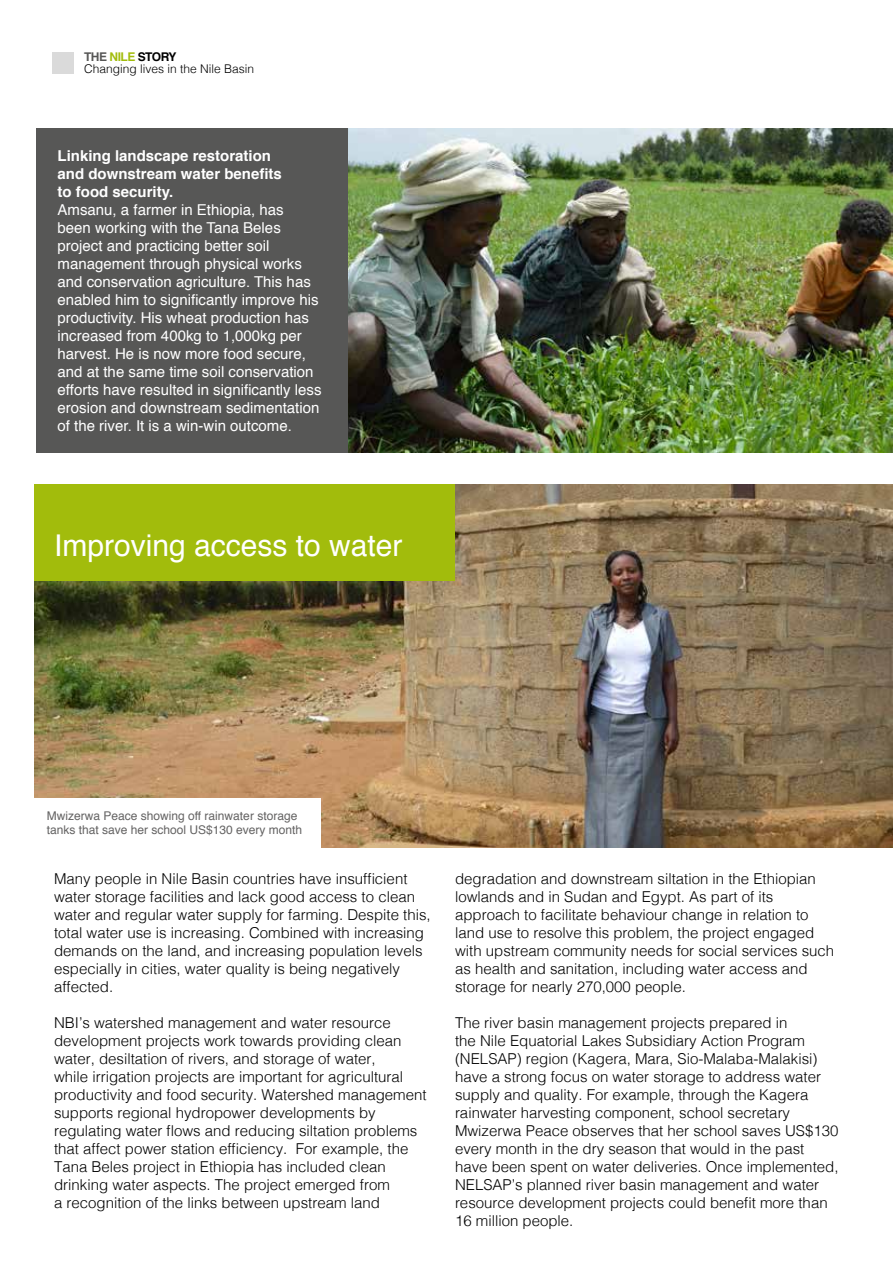
<style>
.page{position:relative;width:893px;height:1263px;background:#fff}
.page>*{position:absolute;margin:0;border:0;box-sizing:border-box;transform-origin:0 0}
.t1{font:30px "Helvetica";color:#fff}
.t2{font:300 15px/18px "Helvetica";color:#000}
.t3{font:15px/18px "Helvetica";color:#fff}
.t4{font:700 15px/18px "Helvetica";color:#fff}
.t5{font:12px/14.4px "Helvetica";color:#646363}
.t6{font:300 12px/12.5px "Helvetica";color:#000}
.s1{font-weight:700;color:#575756}
.s2{font-weight:700;color:#a2bc0c}
.s3{font-weight:700}
</style>
<div class="page">
<div style="left:52px;top:52px;width:21px;height:21px;background:#dadada"></div>
<img style="left:34px;top:484px;width:859px;height:363px">
<div style="left:34px;top:484px;width:421px;height:97px;background:#a2bc0c"></div>
<img style="left:348px;top:128px;width:545px;height:324px">
<div style="left:36px;top:128px;width:312px;height:325px;background:#575756"></div>
<div style="left:34px;top:798px;width:287px;height:49px;background:#fff"></div>
<p class="t6" style="left:84px;top:50px;width:172px"><span class="s1">THE</span> <span class="s2">NILE</span> <span class="s3">STORY<br></span>Changing lives in the Nile Basin</p>
<p class="t4" style="left:58px;top:148px;width:226px">Linking landscape restoration and downstream water benefits to food security.</p>
<p class="t3" style="left:58px;top:202px;width:266px">Amsanu, a farmer in Ethiopia, has<br>been working with the Tana Beles project and practicing better soil management through physical works and conservation agriculture. This has enabled him to significantly improve his productivity. His wheat production has increased from 400kg to 1,000kg per harvest. He is now more food secure, and at the same time soil conservation efforts have resulted in significantly less erosion and downstream sedimentation of the river. It is a win-win outcome.</p>
<h1 class="t1" style="left:54px;top:525px;width:350px">Improving access to water</h1>
<p class="t5" style="left:47px;top:809px;width:257px">Mwizerwa Peace showing off rainwater storage tanks that save her school US$130 every month</p>
<p class="t2" style="left:54px;top:868px;width:378px">Many people in Nile Basin countries have insufficient water storage facilities and lack good access to clean water and regular water supply for farming. Despite this, total water use is increasing. Combined with increasing demands on the land, and increasing population levels especially in cities, water quality is being negatively affected.</p>
<p class="t2" style="left:54px;top:1012px;width:374px">NBI’s watershed management and water resource development projects work towards providing clean water, desiltation of rivers, and storage of water,<br>while irrigation projects are important for agricultural productivity and food security. Watershed management supports regional hydropower developments by regulating water flows and reducing siltation problems that affect power station efficiency. For example, the Tana Beles project in Ethiopia has included clean drinking water aspects. The project emerged from<br>a recognition of the links between upstream land</p>
<p class="t2" style="left:455px;top:868px;width:381px">degradation and downstream siltation in the Ethiopian lowlands and in Sudan and Egypt. As part of its approach to facilitate behaviour change in relation to land use to resolve this problem, the project engaged with upstream community needs for social services such as health and sanitation, including water access and storage for nearly 270,000 people.</p>
<p class="t2" style="left:455px;top:1012px;width:385px">The river basin management projects prepared in<br>the Nile Equatorial Lakes Subsidiary Action Program (NELSAP) region (Kagera, Mara, Sio-Malaba-Malakisi) have a strong focus on water storage to address water supply and quality. For example, through the Kagera rainwater harvesting component, school secretary Mwizerwa Peace observes that her school saves US$130 every month in the dry season that would in the past have been spent on water deliveries. Once implemented, NELSAP’s planned river basin management and water resource development projects could benefit more than 16 million people.</p>
</div>
